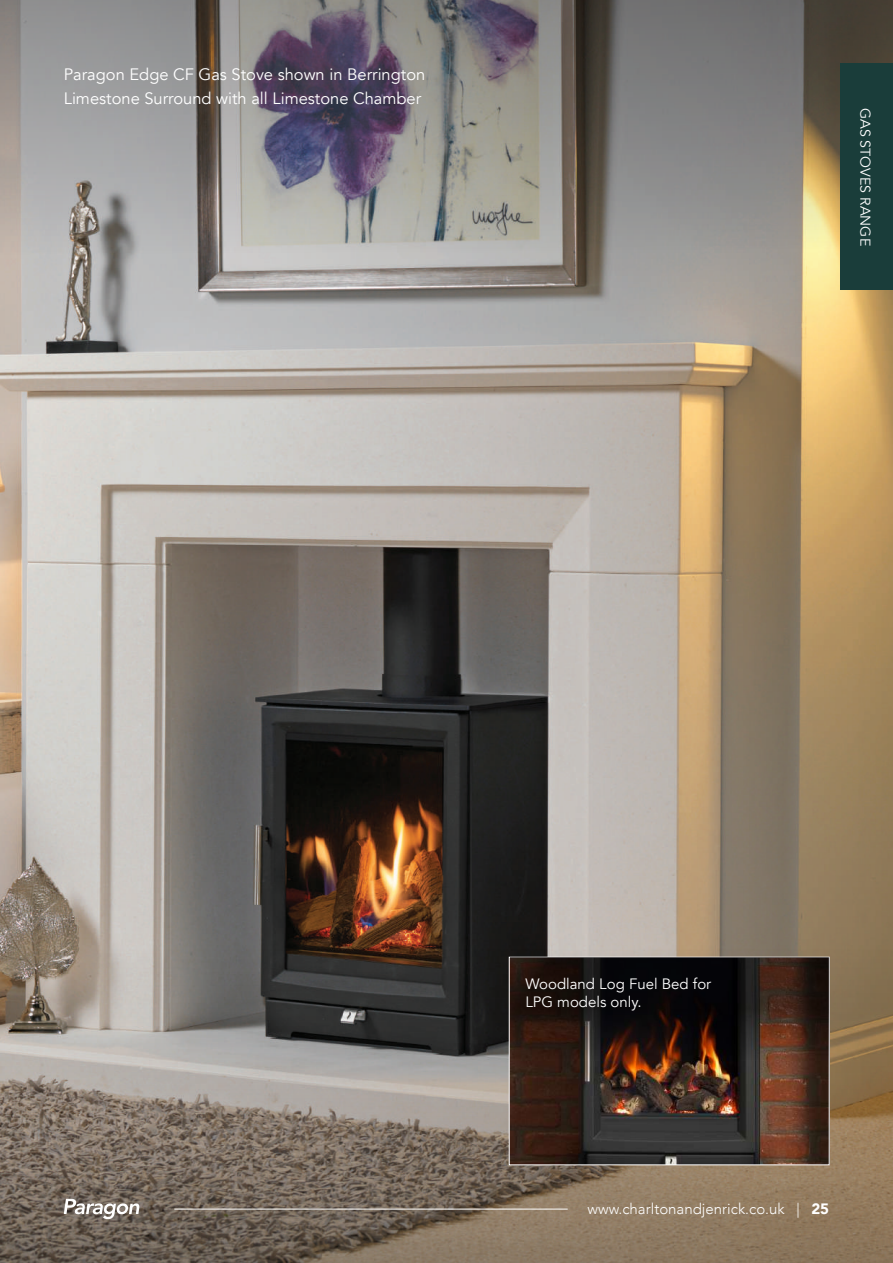
<style>
.page{position:relative;width:893px;height:1263px;background:#fff}
.page>*{position:absolute;margin:0;border:0;box-sizing:border-box;transform-origin:0 0}
.t1{font:16.5px/24px "Avenir";color:#fff}
.t2{font:15px/18px "Avenir";color:#fff}
.t3{font:300 15px "Avenir";color:#fff}
.t4{font:14.25px "Avenir";color:#fff}
.s1{font-weight:900}
</style>
<div class="page">
<img style="left:0;top:273px;width:893px;height:673px">
<svg style="left:0;top:0;width:893px;height:273px;background:#898685"></svg>
<svg style="left:0;top:946px;width:893px;height:317px;background:#807467"></svg>
<img style="left:511px;top:1076px;width:317px;height:87px">
<svg style="left:510px;top:957px;width:318px;height:119px;background:#2a1a13"></svg>
<svg style="left:64px;top:1199px;width:75px;height:20px"></svg>
<hr style="left:174px;top:1209px;width:394px;height:1px;background:#fff">
<div style="left:840px;top:64px;width:53px;height:226px;background:#1a3d3a"></div>
<p class="t1" style="left:64px;top:63px;width:363px">Paragon Edge CF Gas Stove shown in Berrington<br>Limestone Surround with all Limestone Chamber</p>
<p class="t4" style="left:874px;top:108px;width:140px;rotate:90deg">GAS STOVES RANGE</p>
<p class="t2" style="left:525px;top:975px;width:187px">Woodland Log Fuel Bed for<br>LPG models only.</p>
<p class="t3" style="left:588px;top:1200px;width:243px">www.charltonandjenrick.co.uk | <span class="s1">25</span></p>
</div>
